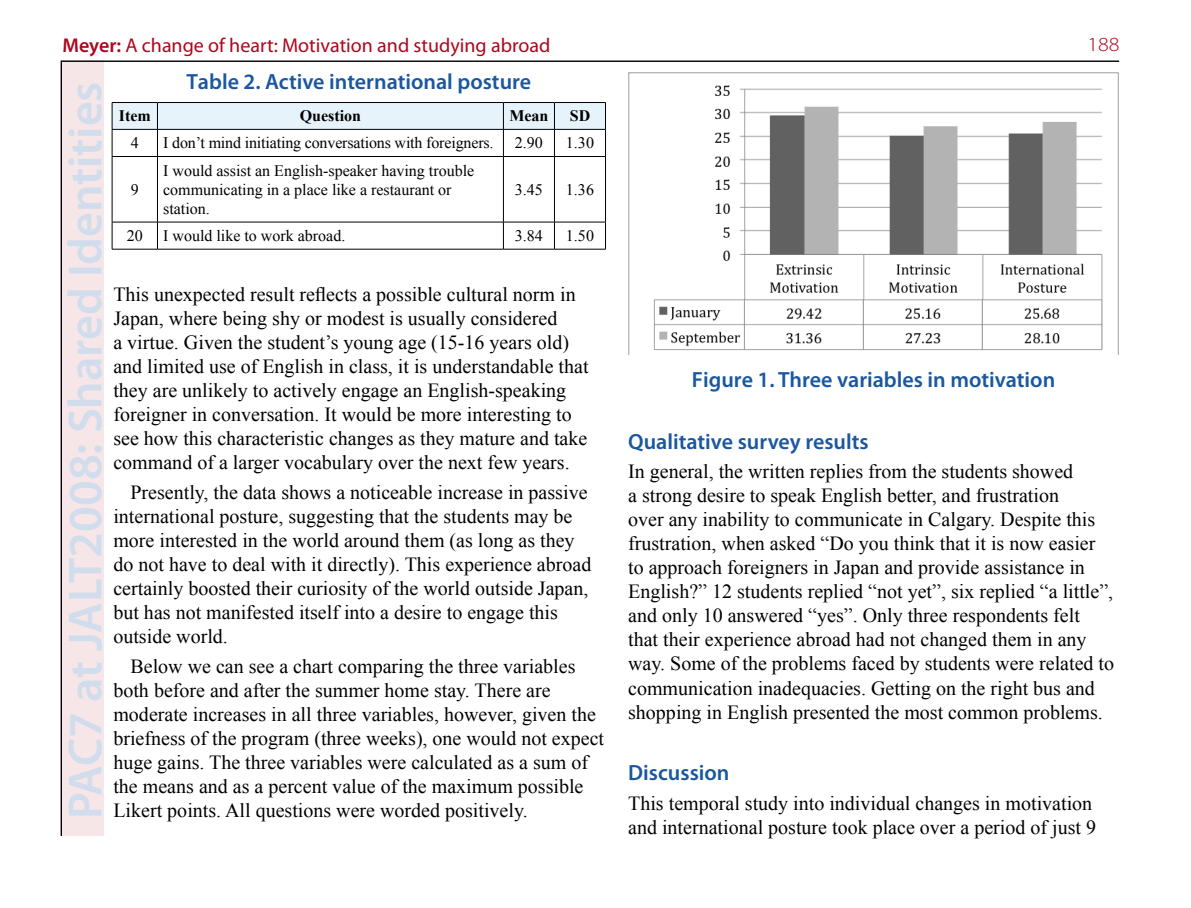
<style>
.page{position:relative;width:1191px;height:908px;background:#fff}
.page>*{position:absolute;margin:0;border:0;box-sizing:border-box;transform-origin:0 0}
.t1{font:600 48px "Myriad Pro";color:#d1ddec}
.t2{font:600 22px "Myriad Pro";color:#19579f}
.t3{font:20px/24px "Times New Roman";color:#000}
.t4{font:20px "Myriad Pro";color:#ab081d}
.t5{font:300 20px "Myriad Pro";color:#ab081d;scale:1.1 1}
.t6{font:16px/19.2px "Times New Roman";color:#000}
.t7{font:700 16px "Times New Roman";color:#000}
.s1{font-weight:600}
</style>
<div class="page">
<div style="left:60px;top:61px;width:44px;height:774px;background:#f6e6e8"></div>
<hr style="left:61px;top:61px;width:1px;height:774px;background:#000">
<hr style="left:61px;top:61px;width:1058px;height:1px;background:#000">
<svg style="left:112px;top:102px;width:494px;height:54px"></svg>
<hr style="left:554px;top:129px;width:52px;height:1px;background:#000">
<hr style="left:112px;top:157px;width:1px;height:65px;background:#000">
<hr style="left:112px;top:156px;width:45px;height:1px;background:#000">
<hr style="left:157px;top:157px;width:1px;height:65px;background:#000">
<hr style="left:157px;top:156px;width:346px;height:1px;background:#000">
<hr style="left:503px;top:157px;width:1px;height:65px;background:#000">
<hr style="left:503px;top:156px;width:51px;height:1px;background:#000">
<hr style="left:554px;top:157px;width:1px;height:65px;background:#000">
<hr style="left:605px;top:157px;width:1px;height:65px;background:#000">
<hr style="left:554px;top:156px;width:52px;height:1px;background:#000">
<svg style="left:112px;top:223px;width:1px;height:26px"></svg>
<hr style="left:112px;top:222px;width:45px;height:1px;background:#000">
<hr style="left:112px;top:249px;width:45px;height:1px;background:#000">
<svg style="left:157px;top:223px;width:1px;height:26px"></svg>
<hr style="left:157px;top:222px;width:346px;height:1px;background:#000">
<hr style="left:157px;top:249px;width:346px;height:1px;background:#000">
<svg style="left:503px;top:223px;width:1px;height:26px"></svg>
<hr style="left:503px;top:222px;width:51px;height:1px;background:#000">
<hr style="left:503px;top:249px;width:51px;height:1px;background:#000">
<svg style="left:554px;top:223px;width:1px;height:26px"></svg>
<svg style="left:605px;top:223px;width:1px;height:26px"></svg>
<hr style="left:554px;top:222px;width:52px;height:1px;background:#000">
<hr style="left:554px;top:249px;width:52px;height:1px;background:#000">
<img style="left:628px;top:72px;width:491px;height:282px">
<p class="t4" style="left:62px;top:33px;width:489px"><span class="s1">Meyer:</span> A change of heart: Motivation and studying abroad</p>
<p class="t5" style="left:1087px;top:32px;width:31px">188</p>
<h1 class="t1" style="left:55px;top:818px;width:738px;rotate:-90deg">PAC7 at JALT2008: Shared Identities</h1>
<p class="t2" style="left:186px;top:67px;width:346px">Table 2. Active international posture</p>
<p class="t7" style="left:119px;top:107px;width:33px">Item</p>
<p class="t7" style="left:300px;top:107px;width:63px">Question</p>
<p class="t7" style="left:509px;top:107px;width:41px">Mean</p>
<p class="t7" style="left:570px;top:107px;width:22px">SD</p>
<p class="t6" style="left:131px;top:133px;width:9px">4</p>
<p class="t6" style="left:163px;top:133px;width:332px">I don’t mind initiating conversations with foreigners.</p>
<p class="t6" style="left:515px;top:133px;width:29px">2.90</p>
<p class="t6" style="left:566px;top:133px;width:29px">1.30</p>
<p class="t6" style="left:131px;top:179px;width:9px">9</p>
<p class="t6" style="left:163px;top:160px;width:313px">I would assist an English-speaker having trouble communicating in a place like a restaurant or station.</p>
<p class="t6" style="left:515px;top:179px;width:29px">3.45</p>
<p class="t6" style="left:566px;top:179px;width:29px">1.36</p>
<p class="t6" style="left:127px;top:226px;width:18px">20</p>
<p class="t6" style="left:163px;top:226px;width:184px">I would like to work abroad.</p>
<p class="t6" style="left:515px;top:226px;width:29px">3.84</p>
<p class="t6" style="left:566px;top:226px;width:29px">1.50</p>
<p class="t3" style="left:113px;top:282px;width:476px">This unexpected result reflects a possible cultural norm in Japan, where being shy or modest is usually considered<br>a virtue. Given the student’s young age (15-16 years old) and limited use of English in class, it is understandable that they are unlikely to actively engage an English-speaking foreigner in conversation. It would be more interesting to see how this characteristic changes as they mature and take command of a larger vocabulary over the next few years.</p>
<p class="t3" style="left:113px;top:479px;width:479px;text-indent:17px">Presently, the data shows a noticeable increase in passive international posture, suggesting that the students may be more interested in the world around them (as long as they do not have to deal with it directly). This experience abroad certainly boosted their curiosity of the world outside Japan, but has not manifested itself into a desire to engage this outside world.</p>
<p class="t3" style="left:113px;top:653px;width:492px;text-indent:17px">Below we can see a chart comparing the three variables both before and after the summer home stay. There are moderate increases in all three variables, however, given the briefness of the program (three weeks), one would not expect huge gains. The three variables were calculated as a sum of the means and as a percent value of the maximum possible Likert points. All questions were worded positively.</p>
<p class="t2" style="left:692px;top:365px;width:365px">Figure 1. Three variables in motivation</p>
<p class="t2" style="left:628px;top:427px;width:242px">Qualitative survey results</p>
<p class="t3" style="left:628px;top:459px;width:487px">In general, the written replies from the students showed<br>a strong desire to speak English better, and frustration<br>over any inability to communicate in Calgary. Despite this frustration, when asked “Do you think that it is now easier to approach foreigners in Japan and provide assistance in English?” 12 students replied “not yet”, six replied “a little”, and only 10 answered “yes”. Only three respondents felt that their experience abroad had not changed them in any way. Some of the problems faced by students were related to communication inadequacies. Getting on the right bus and shopping in English presented the most common problems.</p>
<p class="t2" style="left:628px;top:758px;width:103px">Discussion</p>
<p class="t3" style="left:628px;top:790px;width:469px">This temporal study into individual changes in motivation and international posture took place over a period of just 9</p>
</div>
